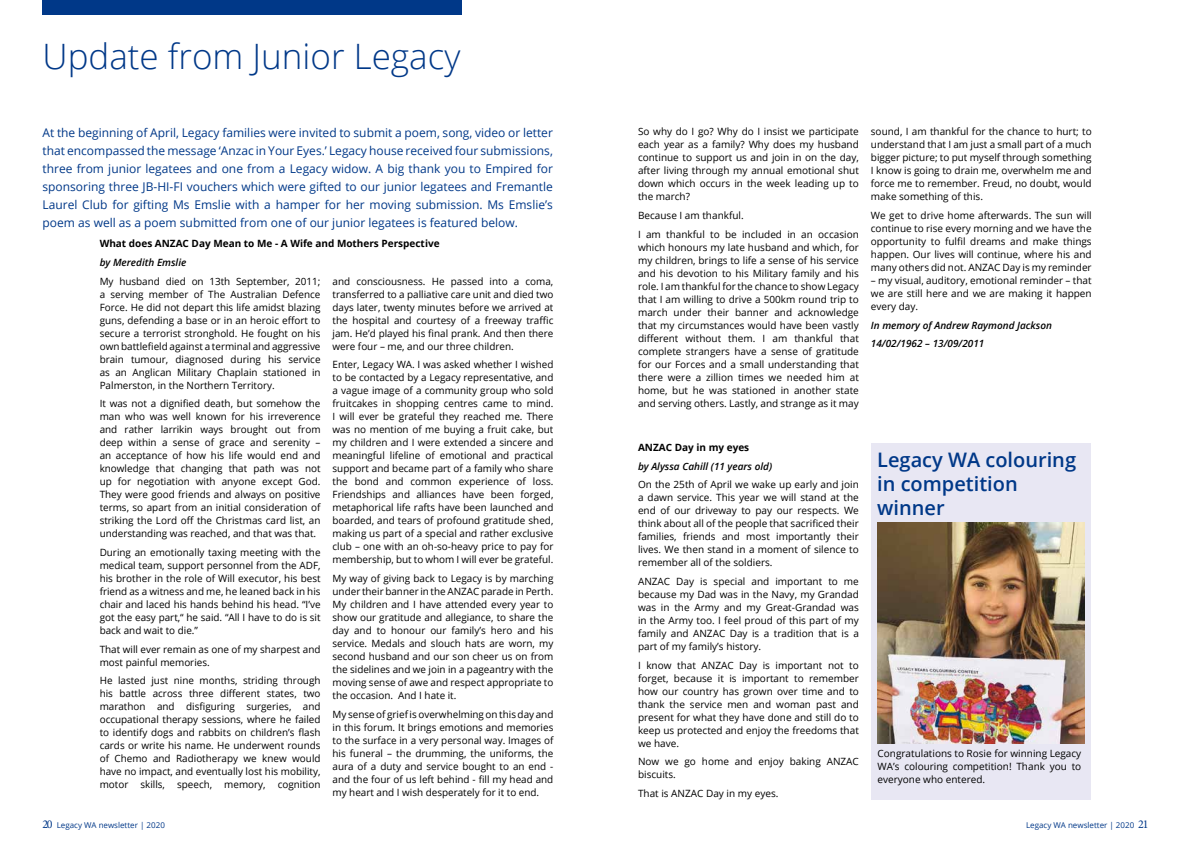
<style>
.page{position:relative;width:1191px;height:842px;background:#fff}
.page>*{position:absolute;margin:0;border:0;box-sizing:border-box;transform-origin:0 0}
.t1{font:300 35px "Open Sans";color:#003888}
.t2{font:600 20px/24px "Open Sans";color:#003888}
.t3{font:12px/18px "Open Sans";color:#003888;text-align:justify}
.t4{font:10px/13px "Open Sans";color:#000;text-align:justify}
.t5{font:italic 600 10px/18.7px "Open Sans";color:#000}
.t6{font:700 10px "Open Sans";color:#000}
.t7{font:8px "Open Sans";color:#003888}
.s1{font-family:"Minion Pro";font-size:12px}
</style>
<div class="page">
<div style="left:43px;top:0;width:419px;height:14px;background:#003888"></div>
<div style="left:871px;top:443px;width:220px;height:357px;background:#e8e7f3"></div>
<img style="left:877px;top:523px;width:207px;height:220px">
<h1 class="t1" style="left:43px;top:33px;width:419px">Update from Junior Legacy</h1>
<p class="t3" style="left:43px;top:123px;width:512px">At the beginning of April, Legacy families were invited to submit a poem, song, video or letter that encompassed the message ‘Anzac in Your Eyes.’ Legacy house received four submissions, three from junior legatees and one from a Legacy widow. A big thank you to Empired for sponsoring three JB-HI-FI vouchers which were gifted to our junior legatees and Fremantle Laurel Club for gifting Ms Emslie with a hamper for her moving submission. Ms Emslie’s poem as well as a poem submitted from one of our junior legatees is featured below.</p>
<p class="t4" style="left:638px;top:125px;width:222px">So why do I go? Why do I insist we participate each year as a family? Why does my husband continue to support us and join in on the day, after living through my annual emotional shut down which occurs in the week leading up to the march?</p>
<p class="t4" style="left:638px;top:206px;width:222px;line-height:18.7px">Because I am thankful.<br>I am thankful to be included in an occasion</p>
<p class="t4" style="left:638px;top:240px;width:222px">which honours my late husband and which, for my children, brings to life a sense of his service and his devotion to his Military family and his role. I am thankful for the chance to show Legacy that I am willing to drive a 500km round trip to march under their banner and acknowledge that my circumstances would have been vastly different without them. I am thankful that complete strangers have a sense of gratitude for our Forces and a small understanding that there were a zillion times we needed him at home, but he was stationed in another state and serving others. Lastly, and strange as it may</p>
<p class="t6" style="left:100px;top:236px;width:341px">What does ANZAC Day Mean to Me - A Wife and Mothers Perspective</p>
<p class="t5" style="left:100px;top:253px;width:88px">by Meredith Emslie</p>
<p class="t4" style="left:100px;top:274px;width:222px">My husband died on 13th September, 2011; a serving member of The Australian Defence Force. He did not depart this life amidst blazing guns, defending a base or in an heroic effort to secure a terrorist stronghold. He fought on his own battlefield against a terminal and aggressive brain tumour, diagnosed during his service as an Anglican Military Chaplain stationed in Palmerston, in the Northern Territory.</p>
<p class="t4" style="left:100px;top:397px;width:222px">It was not a dignified death, but somehow the man who was well known for his irreverence and rather larrikin ways brought out from deep within a sense of grace and serenity – an acceptance of how his life would end and knowledge that changing that path was not up for negotiation with anyone except God.<br>They were good friends and always on positive terms, so apart from an initial consideration of striking the Lord off the Christmas card list, an understanding was reached, and that was that.</p>
<p class="t4" style="left:100px;top:545px;width:222px">During an emotionally taxing meeting with the medical team, support personnel from the ADF, his brother in the role of Will executor, his best friend as a witness and me, he leaned back in his chair and laced his hands behind his head. “I’ve got the easy part,“ he said. “All I have to do is sit back and wait to die.”</p>
<p class="t4" style="left:100px;top:642px;width:222px">That will ever remain as one of my sharpest and most painful memories.</p>
<p class="t4" style="left:100px;top:674px;width:222px">He lasted just nine months, striding through his battle across three different states, two marathon and disfiguring surgeries, and occupational therapy sessions, where he failed to identify dogs and rabbits on children’s flash cards or write his name. He underwent rounds of Chemo and Radiotherapy we knew would have no impact, and eventually lost his mobility, motor skills, speech, memory, cognition</p>
<p class="t4" style="left:332px;top:274px;width:222px">and consciousness. He passed into a coma, transferred to a palliative care unit and died two days later, twenty minutes before we arrived at the hospital and courtesy of a freeway traffic jam. He’d played his final prank. And then there were four – me, and our three children.</p>
<p class="t4" style="left:332px;top:358px;width:222px">Enter, Legacy WA. I was asked whether I wished to be contacted by a Legacy representative, and a vague image of a community group who sold fruitcakes in shopping centres came to mind.<br>I will ever be grateful they reached me. There was no mention of me buying a fruit cake, but my children and I were extended a sincere and meaningful lifeline of emotional and practical support and became part of a family who share the bond and common experience of loss.<br>Friendships and alliances have been forged, metaphorical life rafts have been launched and boarded, and tears of profound gratitude shed, making us part of a special and rather exclusive club – one with an oh-so-heavy price to pay for membership, but to whom I will ever be grateful.</p>
<p class="t4" style="left:332px;top:571px;width:222px">My way of giving back to Legacy is by marching under their banner in the ANZAC parade in Perth.<br>My children and I have attended every year to show our gratitude and allegiance, to share the day and to honour our family’s hero and his service. Medals and slouch hats are worn, my second husband and our son cheer us on from the sidelines and we join in a pageantry with the moving sense of awe and respect appropriate to the occasion. And I hate it.</p>
<p class="t4" style="left:332px;top:707px;width:222px">My sense of grief is overwhelming on this day and in this forum. It brings emotions and memories to the surface in a very personal way. Images of his funeral – the drumming, the uniforms, the aura of a duty and service bought to an end - and the four of us left behind - fill my head and my heart and I wish desperately for it to end.</p>
<p class="t6" style="left:638px;top:440px;width:113px">ANZAC Day in my eyes</p>
<p class="t5" style="left:638px;top:457px;width:136px">by Alyssa Cahill (11 years old)</p>
<p class="t4" style="left:638px;top:478px;width:222px">On the 25th of April we wake up early and join a dawn service. This year we will stand at the end of our driveway to pay our respects. We think about all of the people that sacrificed their families, friends and most importantly their lives. We then stand in a moment of silence to remember all of the soldiers.</p>
<p class="t4" style="left:638px;top:575px;width:222px">ANZAC Day is special and important to me because my Dad was in the Navy, my Grandad was in the Army and my Great-Grandad was in the Army too. I feel proud of this part of my family and ANZAC Day is a tradition that is a part of my family’s history.</p>
<p class="t4" style="left:638px;top:658px;width:222px">I know that ANZAC Day is important not to forget, because it is important to remember how our country has grown over time and to thank the service men and woman past and present for what they have done and still do to keep us protected and enjoy the freedoms that we have.</p>
<p class="t4" style="left:638px;top:755px;width:222px">Now we go home and enjoy baking ANZAC biscuits.</p>
<p class="t4" style="left:638px;top:787px;width:142px">That is ANZAC Day in my eyes.</p>
<p class="t4" style="left:871px;top:125px;width:222px">sound, I am thankful for the chance to hurt; to understand that I am just a small part of a much bigger picture; to put myself through something I know is going to drain me, overwhelm me and force me to remember. Freud, no doubt, would make something of this.</p>
<p class="t4" style="left:871px;top:208px;width:222px">We get to drive home afterwards. The sun will continue to rise every morning and we have the opportunity to fulfil dreams and make things happen. Our lives will continue, where his and many others did not. ANZAC Day is my reminder</p>
<p class="t4" style="left:871px;top:273px;width:222px">– my visual, auditory, emotional reminder – that we are still here and we are making it happen every day.</p>
<p class="t5" style="left:871px;top:315px;width:183px">In memory of Andrew Raymond Jackson<br>14/02/1962 – 13/09/2011</p>
<h2 class="t2" style="left:877px;top:447px;width:200px">Legacy WA colouring in competition winner</h2>
<p class="t4" style="left:877px;top:747px;width:205px">Congratulations to Rosie for winning Legacy WA’s colouring competition! Thank you to everyone who entered.</p>
<p class="t7" style="left:43px;top:820px;width:124px"><span class="s1">20</span> Legacy WA newsletter | 2020</p>
<p class="t7" style="left:1026px;top:820px;width:124px">Legacy WA newsletter | 2020 <span class="s1">21</span></p>
</div>
